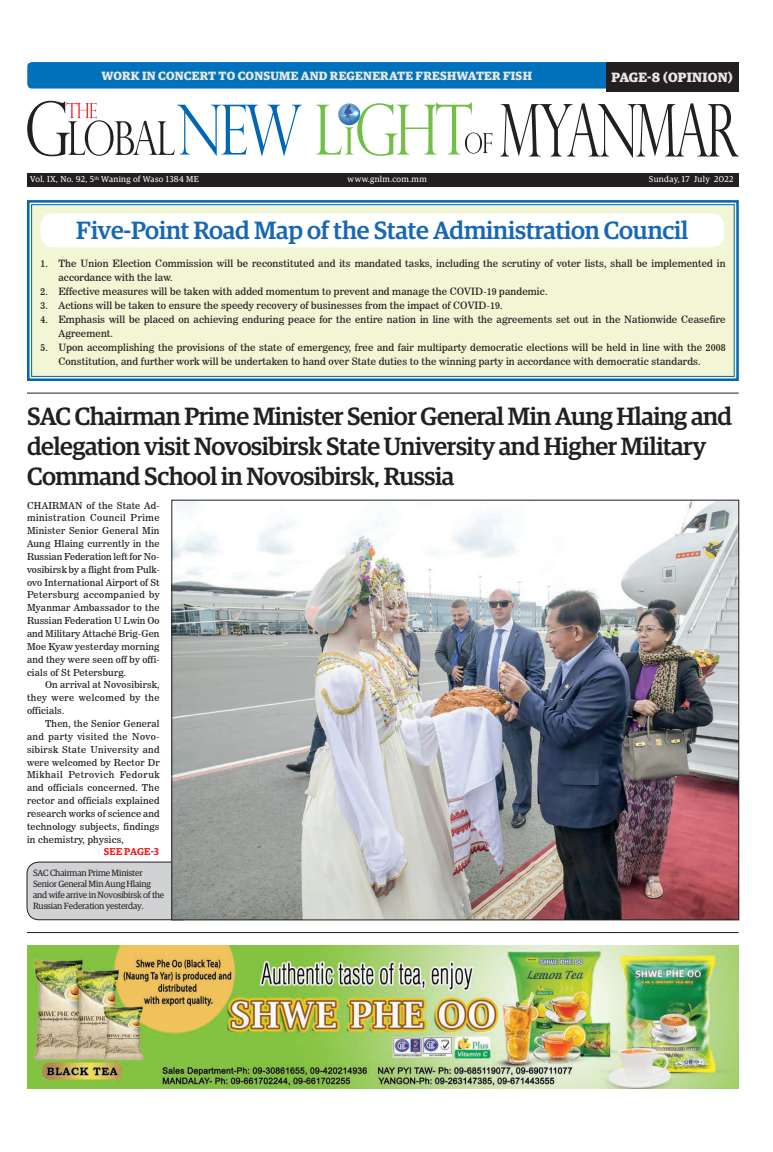
<style>
.page{position:relative;width:773px;height:1152px;background:#fff}
.page>*{position:absolute;margin:0;border:0;box-sizing:border-box;transform-origin:0 0}
.Brief_Head{font:500 25px/30px "Guardian Egyp";letter-spacing:-.02em;color:#231f20}
.Brief_Head-2{font:500 25px "Guardian Egyp";letter-spacing:-.01em;color:#1768b4}
.t1{font:700 13.5px "Guardian Egyp";letter-spacing:.02em;color:#e6e7e9}
.t2{font:700 12px "Guardian Egyp";letter-spacing:.02em;color:#e6e7e9}
._2nd_Body{font:10px/14px "News 706 BT Roman C";letter-spacing:.01em;color:#231f20}
.Spill_Style{font:600 10px "Guardian Egyp";letter-spacing:.02em;color:#ee1d23}
._2nd_Body-2{font:9.5px/12.9px "News 706 BT Roman C";letter-spacing:.02em;color:#231f20;text-align:justify}
.t3{font:9px/10.8px "Guardian Egyp";letter-spacing:-.02em;color:#231f20}
.t4{font:8.5px "Guardian Egyp";letter-spacing:.04em;color:#fff}
</style>
<div class="page">
<div style="left:26px;top:862px;width:146px;height:58px;background:#d1d2d4"></div>
<svg style="left:27px;top:62px;width:579px;height:27px;background:#0574bd"></svg>
<div style="left:606px;top:62px;width:132px;height:30px;background:#231f20"></div>
<div style="left:27px;top:173px;width:711px;height:14px;background:#231f20"></div>
<svg style="left:27px;top:101px;width:274px;height:55px"></svg>
<svg style="left:500px;top:103px;width:238px;height:55px"></svg>
<svg style="left:316px;top:102px;width:176px;height:54px"></svg>
<div style="left:27px;top:200px;width:712px;height:181px;background:#f2f6d5"></div>
<div style="left:31px;top:204px;width:703px;height:173px;border:1px solid #0166b3"></div>
<div style="left:41px;top:214px;width:682px;height:32px;background:#fff;border-radius:12px"></div>
<div style="left:40px;top:213px;width:684px;height:34px;border:2px solid #fff;border-radius:12px"></div>
<hr style="left:27px;top:393px;width:711px;height:1px;background:#231f20">
<img style="left:27px;top:945px;width:711px;height:144px">
<hr style="left:27px;top:932px;width:711px;height:1px;background:#231f20">
<img style="left:174px;top:502px;width:562px;height:416px">
<p class="t2" style="left:101px;top:67px;width:432px">WORK IN CONCERT TO CONSUME AND REGENERATE FRESHWATER FISH</p>
<p class="t1" style="left:611px;top:67px;width:123px">PAGE-8 (OPINION)</p>
<p class="t4" style="left:30px;top:174px;width:170px">Vol. IX, No. 92, 5<sup>th</sup> Waning of Waso 1384 ME</p>
<p class="t4" style="left:347px;top:174px;width:81px">www.gnlm.com.mm</p>
<p class="t4" style="left:649px;top:174px;width:86px">Sunday, 17 July 2022</p>
<p class="Brief_Head-2" style="left:76px;top:212px;width:613px">Five-Point Road Map of the State Administration Council</p>
<p class="_2nd_Body" style="left:58px;top:256px;width:668px;text-indent:-18px">1. The Union Election Commission will be reconstituted and its mandated tasks, including the scrutiny of voter lists, shall be implemented in accordance with the law.</p>
<p class="_2nd_Body" style="left:40px;top:284px;width:508px">2. Effective measures will be taken with added momentum to prevent and manage the COVID-19 pandemic.</p>
<p class="_2nd_Body" style="left:40px;top:298px;width:463px">3. Actions will be taken to ensure the speedy recovery of businesses from the impact of COVID-19.</p>
<p class="_2nd_Body" style="left:58px;top:312px;width:668px;text-indent:-18px">4. Emphasis will be placed on achieving enduring peace for the entire nation in line with the agreements set out in the Nationwide Ceasefire<br>Agreement.</p>
<p class="_2nd_Body" style="left:58px;top:340px;width:668px;text-indent:-18px">5. Upon accomplishing the provisions of the state of emergency, free and fair multiparty democratic elections will be held in line with the 2008<br>Constitution, and further work will be undertaken to hand over State duties to the winning party in accordance with democratic standards.</p>
<p class="Brief_Head" style="left:27px;top:400px;width:706px">SAC Chairman Prime Minister Senior General Min Aung Hlaing and delegation visit Novosibirsk State University and Higher Military<br>Command School in Novosibirsk, Russia</p>
<p class="_2nd_Body-2" style="left:27px;top:499px;width:134px">CHAIRMAN of the State Ad&shy;ministration Council Prime Minister Senior General Min Aung Hlaing currently in the Russian Federation left for No&shy;vosibirsk by a flight from Pulk&shy;ovo International Airport of St Petersburg accompanied by Myanmar Ambassador to the Russian Federation U Lwin Oo and Military Attaché Brig-Gen Moe Kyaw yesterday morning and they were seen off by offi&shy;cials of St Petersburg.</p>
<p class="_2nd_Body-2" style="left:27px;top:679px;width:134px;text-indent:18px">On arrival at Novosibirsk, they were welcomed by the officials.</p>
<p class="_2nd_Body-2" style="left:27px;top:717px;width:134px;text-indent:18px">Then, the Senior General and party visited the Novo&shy;sibirsk State University and were welcomed by Rector Dr Mikhail Petrovich Fedoruk and officials concerned. The rector and officials explained research works of science and technology subjects, findings in chemistry, physics,</p>
<p class="Spill_Style" style="left:104px;top:844px;width:57px">SEE PAGE-3</p>
<p class="t3" style="left:33px;top:867px;width:133px">SAC Chairman Prime Minister<br>Senior General Min Aung Hlaing and wife arrive in Novosibirsk of the<br>Russian Federation yesterday.</p>
</div>
